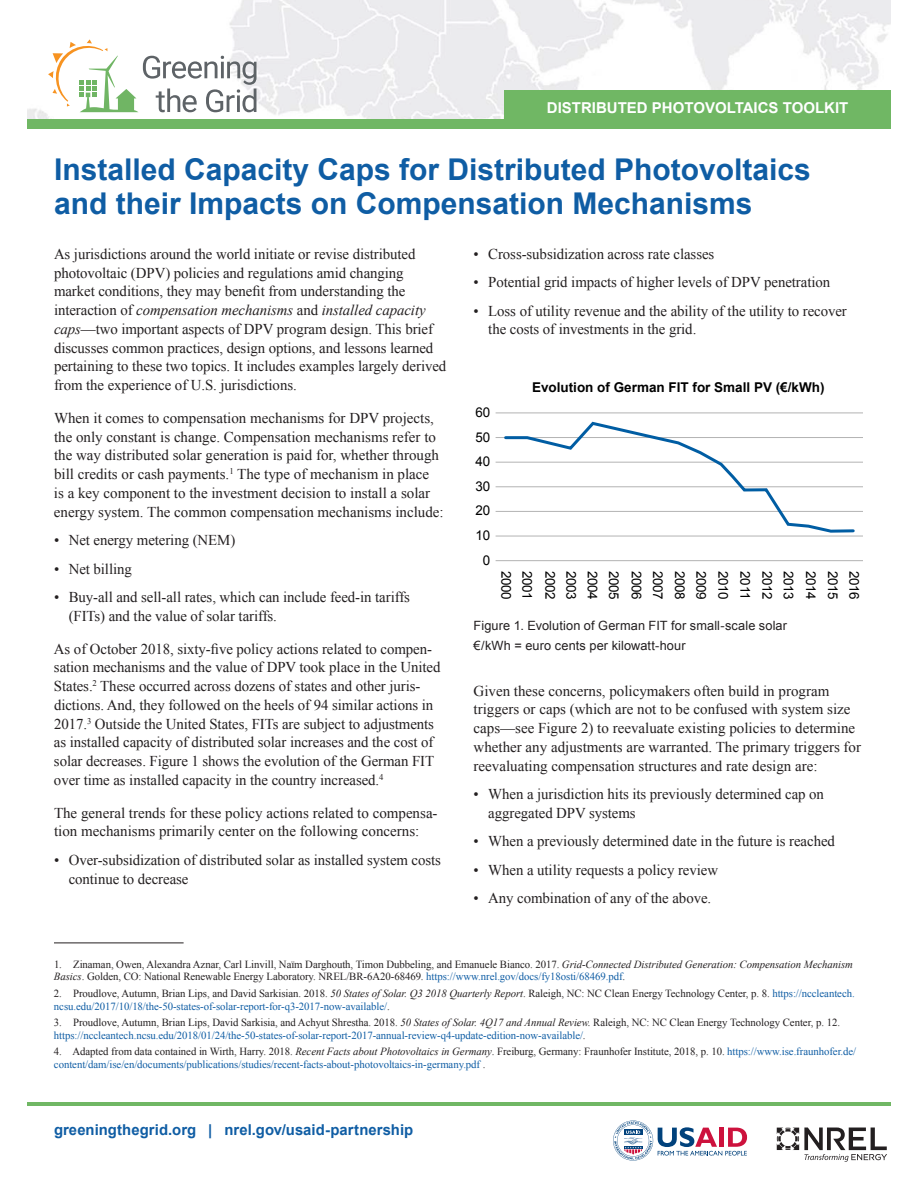
<style>
.page{position:relative;width:918px;height:1188px;background:#fff}
.page>*{position:absolute;margin:0;border:0;box-sizing:border-box;transform-origin:0 0}
.t1{font:700 30px/34.5px "Arial";color:#0f5da4}
.Body_Copy{font:15px/18.8px "Times New Roman";letter-spacing:-.005em;color:#231f20}
.Body_Copy_before_bul{font:15px/18.8px "Times New Roman";color:#231f20}
.t2{font:700 15px "Arial";letter-spacing:.005em;color:#0f5da4}
.t3{font:700 15px "Arial";color:#fff}
.t4{font:13.5px/24.6px "Arial";letter-spacing:-.01em;color:#000;text-align:center}
.t5{font:700 13.5px "Arial";color:#000}
.t6{font:12.75px "Arial";letter-spacing:.01em;color:#231f20}
.footnote{font:10.8px/12.8px "Times New Roman";letter-spacing:-.005em;color:#0f5da4}
.footnote-2{font:10.8px/12.8px "Times New Roman";letter-spacing:-.005em;color:#231f20}
.s1{font-style:italic}
.s2{color:#0f5da4}
.s3{color:#231f20}
.s4{font-style:italic;color:#231f20}
</style>
<div class="page">
<img style="left:27px;top:0;width:864px;height:120px">
<svg style="left:613px;top:1121px;width:134px;height:40px"></svg>
<svg style="left:777px;top:1128px;width:110px;height:34px"></svg>
<div style="left:504px;top:90px;width:387px;height:35px;background:#70b764"></div>
<div style="left:27px;top:120px;width:864px;height:9px;background:#70b764"></div>
<hr style="left:27px;top:1103px;width:864px;height:3px;background:#70b764">
<svg style="left:48px;top:39px;width:208px;height:73px"></svg>
<hr style="left:54px;top:943px;width:130px;height:1px;background:#231f20">
<hr style="left:496px;top:413px;width:366px;height:1px;background:#b3b3b3">
<hr style="left:496px;top:437px;width:366px;height:1px;background:#b3b3b3">
<hr style="left:496px;top:462px;width:366px;height:1px;background:#b3b3b3">
<hr style="left:496px;top:486px;width:366px;height:1px;background:#b3b3b3">
<hr style="left:496px;top:511px;width:366px;height:1px;background:#b3b3b3">
<hr style="left:496px;top:536px;width:366px;height:1px;background:#b3b3b3">
<hr style="left:496px;top:560px;width:366px;height:1px;background:#b3b3b3">
<svg style="left:503px;top:421px;width:353px;height:112px"></svg>
<p class="t3" style="left:547px;top:98px;width:303px">DISTRIBUTED PHOTOVOLTAICS TOOLKIT</p>
<p class="t1" style="left:54px;top:153px;width:758px">Installed Capacity Caps for Distributed Photovoltaics and their Impacts on Compensation Mechanisms</p>
<p class="Body_Copy" style="left:54px;top:244px;width:394px">As jurisdictions around the world initiate or revise distributed photovoltaic (DPV) policies and regulations amid changing market conditions, they may benefit from understanding the interaction of <span class="s1">compensation mechanisms</span> and <span class="s1">installed capacity caps</span>—two important aspects of DPV program design. This brief discusses common practices, design options, and lessons learned pertaining to these two topics. It includes examples largely derived from the experience of U.S. jurisdictions.</p>
<p class="Body_Copy_before_bul" style="left:54px;top:408px;width:391px">When it comes to compensation mechanisms for DPV projects, the only constant is change. Compensation mechanisms refer to the way distributed solar generation is paid for, whether through bill credits or cash payments.<sup>1</sup> The type of mechanism in place<br>is a key component to the investment decision to install a solar energy system. The common compensation mechanisms include:</p>
<p class="Body_Copy" style="left:54px;top:530px;width:183px">• Net energy metering (NEM)</p>
<p class="Body_Copy" style="left:54px;top:559px;width:79px">• Net billing</p>
<p class="Body_Copy" style="left:69px;top:587px;width:343px;text-indent:-15px">• Buy-all and sell-all rates, which can include feed-in tariffs (FITs) and the value of solar tariffs.</p>
<p class="Body_Copy" style="left:54px;top:639px;width:388px">As of October 2018, sixty-five policy actions related to compen&shy;sation mechanisms and the value of DPV took place in the United States.<sup>2</sup> These occurred across dozens of states and other juris&shy;dictions. And, they followed on the heels of 94 similar actions in 2017.<sup>3</sup> Outside the United States, FITs are subject to adjustments as installed capacity of distributed solar increases and the cost of solar decreases. Figure 1 shows the evolution of the German FIT over time as installed capacity in the country increased.<sup>4</sup></p>
<p class="Body_Copy_before_bul" style="left:54px;top:803px;width:385px">The general trends for these policy actions related to compensa&shy;tion mechanisms primarily center on the following concerns:</p>
<p class="Body_Copy" style="left:69px;top:850px;width:374px;text-indent:-15px">• Over-subsidization of distributed solar as installed system costs continue to decrease</p>
<p class="Body_Copy" style="left:474px;top:244px;width:242px">• Cross-subsidization across rate classes</p>
<p class="Body_Copy" style="left:474px;top:273px;width:358px">• Potential grid impacts of higher levels of DPV penetration</p>
<p class="Body_Copy" style="left:488px;top:301px;width:360px;text-indent:-15px">• Loss of utility revenue and the ability of the utility to recover the costs of investments in the grid.</p>
<p class="t4" style="left:475px;top:400px;width:16px">60<br>50<br>40<br>30<br>20<br>10<br>0</p>
<p class="t5" style="left:532px;top:378px;width:294px">Evolution of German FIT for Small PV (€/kWh)</p>
<p class="t4" style="left:518px;top:571px;width:31px;rotate:90deg">2000</p>
<p class="t4" style="left:540px;top:571px;width:31px;rotate:90deg">2001</p>
<p class="t4" style="left:562px;top:571px;width:31px;rotate:90deg">2002</p>
<p class="t4" style="left:584px;top:571px;width:31px;rotate:90deg">2003</p>
<p class="t4" style="left:605px;top:571px;width:31px;rotate:90deg">2004</p>
<p class="t4" style="left:626px;top:571px;width:31px;rotate:90deg">2005</p>
<p class="t4" style="left:649px;top:571px;width:31px;rotate:90deg">2006</p>
<p class="t4" style="left:670px;top:571px;width:31px;rotate:90deg">2007</p>
<p class="t4" style="left:692px;top:571px;width:31px;rotate:90deg">2008</p>
<p class="t4" style="left:713px;top:571px;width:31px;rotate:90deg">2009</p>
<p class="t4" style="left:735px;top:571px;width:31px;rotate:90deg">2010</p>
<p class="t4" style="left:757px;top:571px;width:30px;rotate:90deg">2011</p>
<p class="t4" style="left:779px;top:571px;width:31px;rotate:90deg">2012</p>
<p class="t4" style="left:801px;top:571px;width:31px;rotate:90deg">2013</p>
<p class="t4" style="left:823px;top:571px;width:31px;rotate:90deg">2014</p>
<p class="t4" style="left:845px;top:571px;width:31px;rotate:90deg">2015</p>
<p class="t4" style="left:867px;top:571px;width:31px;rotate:90deg">2016</p>
<p class="t6" style="left:474px;top:617px;width:315px">Figure 1. Evolution of German FIT for small-scale solar</p>
<p class="t6" style="left:474px;top:637px;width:214px">€/kWh = euro cents per kilowatt-hour</p>
<p class="Body_Copy_before_bul" style="left:474px;top:681px;width:389px">Given these concerns, policymakers often build in program triggers or caps (which are not to be confused with system size caps—see Figure 2) to reevaluate existing policies to determine whether any adjustments are warranted. The primary triggers for reevaluating compensation structures and rate design are:</p>
<p class="Body_Copy" style="left:488px;top:784px;width:337px;text-indent:-15px">• When a jurisdiction hits its previously determined cap on aggregated DPV systems</p>
<p class="Body_Copy" style="left:474px;top:832px;width:363px">• When a previously determined date in the future is reached</p>
<p class="Body_Copy" style="left:474px;top:860px;width:246px">• When a utility requests a policy review</p>
<p class="Body_Copy" style="left:474px;top:889px;width:239px">• Any combination of any of the above.</p>
<p class="footnote-2" style="left:54px;top:957px;width:800px">1. Zinaman, Owen, Alexandra Aznar, Carl Linvill, Naïm Darghouth, Timon Dubbeling, and Emanuele Bianco. 2017. <span class="s1">Grid-Connected Distributed Generation: Compensation Mechanism<br>Basics</span>. Golden, CO: National Renewable Energy Laboratory. NREL/BR-6A20-68469. <span class="s2">https://www.nrel.gov/docs/fy18osti/68469.pdf</span>.</p>
<p class="footnote-2" style="left:54px;top:987px;width:802px">2. Proudlove, Autumn, Brian Lips, and David Sarkisian. 2018. <span class="s1">50 States of Solar. Q3 2018 Quarterly Report</span>. Raleigh, NC: NC Clean Energy Technology Center, p. 8. <span class="s2">https://nccleantech. ncsu.edu/2017/10/18/the-50-states-of-solar-report-for-q3-2017-now-available/</span>.</p>
<p class="footnote" style="left:54px;top:1016px;width:788px"><span class="s3">3. Proudlove, Autumn, Brian Lips, David Sarkisia, and Achyut Shrestha. 2018.</span> <span class="s4">50 States of Solar. 4Q17 and Annual Review.</span> <span class="s3">Raleigh, NC: NC Clean Energy Technology Center, p. 12. </span>https://nccleantech.ncsu.edu/2018/01/24/the-50-states-of-solar-report-2017-annual-review-q4-update-edition-now-available/<span class="s3">.</span></p>
<p class="footnote" style="left:54px;top:1045px;width:804px"><span class="s3">4. Adapted from data contained in Wirth, Harry. 2018.</span> <span class="s4">Recent Facts about Photovoltaics in Germany</span><span class="s3">. Freiburg, Germany: Fraunhofer Institute, 2018, p. 10.</span> https://www.ise.fraunhofer.de/ content/dam/ise/en/documents/publications/studies/recent-facts-about-photovoltaics-in-germany.pdf <span class="s3">.</span></p>
<p class="t2" style="left:54px;top:1120px;width:361px">greeningthegrid.org | nrel.gov/usaid-partnership</p>
</div>
